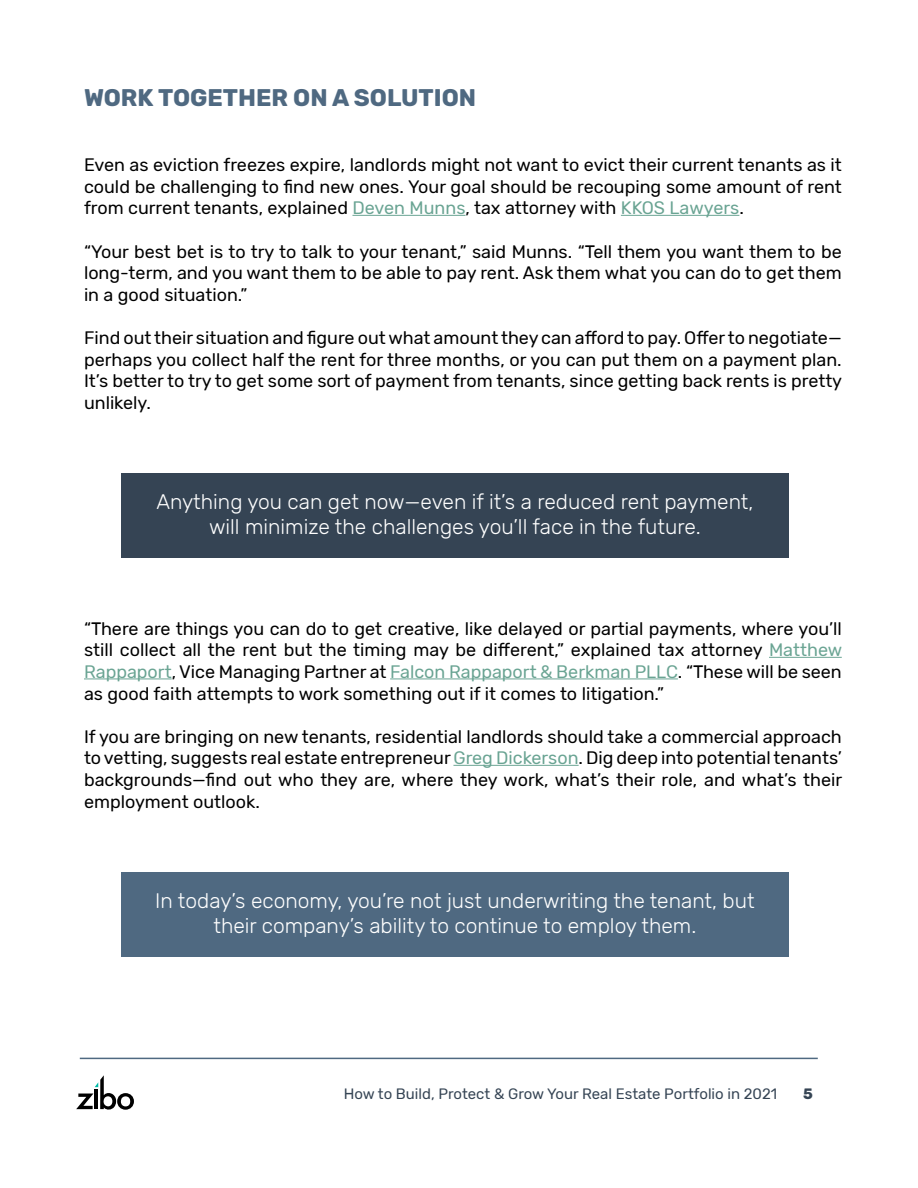
<style>
.page{position:relative;width:918px;height:1188px;background:#fff}
.page>*{position:absolute;margin:0;border:0;box-sizing:border-box;transform-origin:0 0}
.t1{font:700 24px "Rubik";color:#4f6981}
.t2{font:300 21px/25.2px "Rubik";color:#fff;text-align:center}
.t3{font:18px/21.6px "Rubik";color:#000;text-align:justify}
.t4{font:15px "Rubik";color:#354454}
.t5{font:700 15px "Rubik";color:#354454}
.s1{color:#6aa493}
</style>
<div class="page">
<hr style="left:80px;top:1058px;width:738px;height:1px;background:#4f6981">
<svg style="left:76px;top:1075px;width:58px;height:35px"></svg>
<hr style="left:352px;top:215px;width:114px;height:1px;background:#6aa493">
<hr style="left:621px;top:215px;width:118px;height:1px;background:#6aa493">
<div style="left:121px;top:473px;width:667px;height:85px;background:#354454"></div>
<div style="left:121px;top:872px;width:667px;height:85px;background:#4f6981"></div>
<hr style="left:769px;top:657px;width:73px;height:1px;background:#6aa493">
<hr style="left:84px;top:678px;width:88px;height:1px;background:#6aa493">
<hr style="left:390px;top:678px;width:288px;height:1px;background:#6aa493">
<hr style="left:453px;top:765px;width:126px;height:1px;background:#6aa493">
<h1 class="t1" style="left:84px;top:84px;width:394px">WORK TOGETHER ON A SOLUTION</h1>
<p class="t3" style="left:84px;top:155px;width:759px">Even as eviction freezes expire, landlords might not want to evict their current tenants as it could be challenging to find new ones. Your goal should be recouping some amount of rent from current tenants, explained <span class="s1">Deven Munns</span>, tax attorney with <span class="s1">KKOS Lawyers</span>.</p>
<p class="t3" style="left:84px;top:241px;width:759px">“Your best bet is to try to talk to your tenant,” said Munns. “Tell them you want them to be long-term, and you want them to be able to pay rent. Ask them what you can do to get them in a good situation.”</p>
<p class="t3" style="left:84px;top:327px;width:760px">Find out their situation and figure out what amount they can afford to pay. Offer to negotiate— perhaps you collect half the rent for three months, or you can put them on a payment plan.<br>It’s better to try to get some sort of payment from tenants, since getting back rents is pretty unlikely.</p>
<p class="t2" style="left:156px;top:490px;width:599px">Anything you can get now—even if it’s a reduced rent payment, will minimize the challenges you’ll face in the future.</p>
<p class="t3" style="left:84px;top:618px;width:760px">“There are things you can do to get creative, like delayed or partial payments, where you’ll still collect all the rent but the timing may be different,” explained tax attorney <span class="s1">Matthew Rappaport</span>, Vice Managing Partner at <span class="s1">Falcon Rappaport &amp; Berkman PLLC</span>. “These will be seen as good faith attempts to work something out if it comes to litigation.”</p>
<p class="t3" style="left:84px;top:726px;width:760px">If you are bringing on new tenants, residential landlords should take a commercial approach to vetting, suggests real estate entrepreneur <span class="s1">Greg Dickerson</span>. Dig deep into potential tenants’ backgrounds—find out who they are, where they work, what’s their role, and what’s their employment outlook.</p>
<p class="t2" style="left:155px;top:888px;width:601px">In today’s economy, you’re not just underwriting the tenant, but their company’s ability to continue to employ them.</p>
<p class="t4" style="left:344px;top:1085px;width:435px">How to Build, Protect &amp; Grow Your Real Estate Portfolio in 2021</p>
<p class="t5" style="left:803px;top:1085px;width:11px">5</p>
</div>
